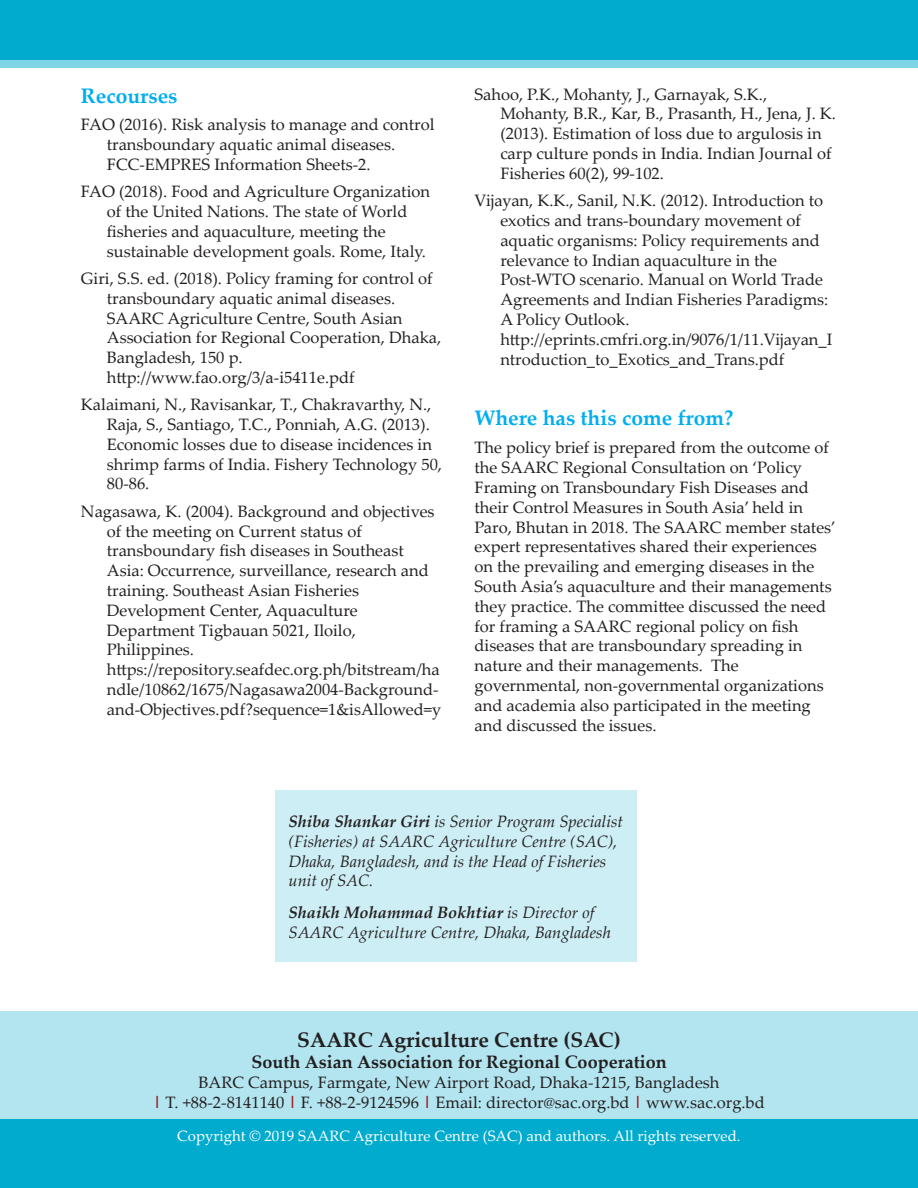
<style>
.page{position:relative;width:918px;height:1188px;background:#fff}
.page>*{position:absolute;margin:0;border:0;box-sizing:border-box;transform-origin:0 0}
.t1{font:700 21px "Palatino Linotype";color:#00aeef}
.t2{font:700 21px "Palatino Linotype";color:#231f20}
.t3{font:700 18px "Palatino Linotype";color:#231f20}
.t4{font:16.5px/19.8px "Palatino Linotype";color:#231f20}
.t5{font:italic 16.5px/19.8px "Palatino Linotype";color:#231f20}
.t6{font:15px "Palatino Linotype";color:#fff}
.s1{font-weight:700}
.s2{font-weight:700;color:#9d070d}
</style>
<div class="page">
<div style="left:275px;top:791px;width:362px;height:171px;background:#cdeef5"></div>
<div style="left:0;top:1011px;width:918px;height:119px;background:#b3e5f0"></div>
<svg style="left:0;top:59px;width:918px;height:9px;background:#6fcfe2"></svg>
<div style="left:0;top:0;width:918px;height:59px;background:#00abcd"></div>
<div style="left:0;top:1119px;width:918px;height:69px;background:#00abcd"></div>
<p class="t1" style="left:81px;top:81px;width:98px">Recourses</p>
<p class="t4" style="left:107px;top:114px;width:329px;text-indent:-26px">FAO (2016). Risk analysis to manage and control transboundary aquatic animal diseases.<br>FCC-EMPRES Information Sheets-2.</p>
<p class="t4" style="left:107px;top:181px;width:325px;text-indent:-26px">FAO (2018). Food and Agriculture Organization of the United Nations. The state of World fisheries and aquaculture, meeting the sustainable development goals. Rome, Italy.</p>
<p class="t4" style="left:107px;top:268px;width:336px;text-indent:-26px">Giri, S.S. ed. (2018). Policy framing for control of transboundary aquatic animal diseases.<br>SAARC Agriculture Centre, South Asian Association for Regional Cooperation, Dhaka, Bangladesh, 150 p. http://www.fao.org/3/a-i5411e.pdf</p>
<p class="t4" style="left:107px;top:394px;width:337px;text-indent:-26px">Kalaimani, N., Ravisankar, T., Chakravarthy, N., Raja, S., Santiago, T.C., Ponniah, A.G. (2013).<br>Economic losses due to disease incidences in shrimp farms of India. Fishery Technology 50, 80-86.</p>
<p class="t4" style="left:107px;top:501px;width:336px;text-indent:-26px">Nagasawa, K. (2004). Background and objectives of the meeting on Current status of transboundary fish diseases in Southeast Asia: Occurrence, surveillance, research and training. Southeast Asian Fisheries Development Center, Aquaculture Department Tigbauan 5021, Iloilo, Philippines. https://repository.seafdec.org.ph/bitstream/ha ndle/10862/1675/Nagasawa2004-Background&shy;and-Objectives.pdf?sequence=1&amp;isAllowed=y</p>
<p class="t4" style="left:500px;top:84px;width:337px;text-indent:-26px">Sahoo, P.K., Mohanty, J., Garnayak, S.K., Mohanty, B.R., Kar, B., Prasanth, H., Jena, J. K. (2013). Estimation of loss due to argulosis in carp culture ponds in India. Indian Journal of Fisheries 60(2), 99-102.</p>
<p class="t4" style="left:500px;top:190px;width:334px;text-indent:-26px">Vĳayan, K.K., Sanil, N.K. (2012). Introduction to exotics and trans-boundary movement of aquatic organisms: Policy requirements and relevance to Indian aquaculture in the Post-WTO scenario. Manual on World Trade Agreements and Indian Fisheries Paradigms:<br>A Policy Outlook. http://eprints.cmfri.org.in/9076/1/11.Vĳayan_I ntroduction_to_Exotics_and_Trans.pdf</p>
<p class="t1" style="left:474px;top:403px;width:260px">Where has this come from?</p>
<p class="t4" style="left:474px;top:437px;width:363px">The policy brief is prepared from the outcome of the SAARC Regional Consultation on ‘Policy Framing on Transboundary Fish Diseases and their Control Measures in South Asia’ held in Paro, Bhutan in 2018. The SAARC member states’ expert representatives shared their experiences on the prevailing and emerging diseases in the South Asia’s aquaculture and their managements they practice. The committee discussed the need for framing a SAARC regional policy on fish diseases that are transboundary spreading in nature and their managements. The governmental, non-governmental organizations and academia also participated in the meeting and discussed the issues.</p>
<p class="t5" style="left:289px;top:811px;width:336px"><span class="s1">Shiba Shankar Giri</span> is Senior Program Specialist (Fisheries) at SAARC Agriculture Centre (SAC), Dhaka, Bangladesh, and is the Head of Fisheries unit of SAC.</p>
<p class="t5" style="left:289px;top:902px;width:324px"><span class="s1">Shaikh Mohammad Bokhtiar</span> is Director of<br>SAARC Agriculture Centre, Dhaka, Bangladesh</p>
<p class="t2" style="left:297px;top:1025px;width:325px">SAARC Agriculture Centre (SAC)</p>
<p class="t3" style="left:251px;top:1049px;width:417px">South Asian Association for Regional Cooperation</p>
<p class="t4" style="left:153px;top:1072px;width:613px;text-align:center">BARC Campus, Farmgate, New Airport Road, Dhaka-1215, Bangladesh<br><span class="s2">|</span> T. +88-2-8141140 <span class="s2">|</span> F. +88-2-9124596 <span class="s2">|</span> Email: director@sac.org.bd <span class="s2">|</span> www.sac.org.bd</p>
<p class="t6" style="left:177px;top:1125px;width:565px">Copyright © 2019 SAARC Agriculture Centre (SAC) and authors. All rights reserved.</p>
</div>
